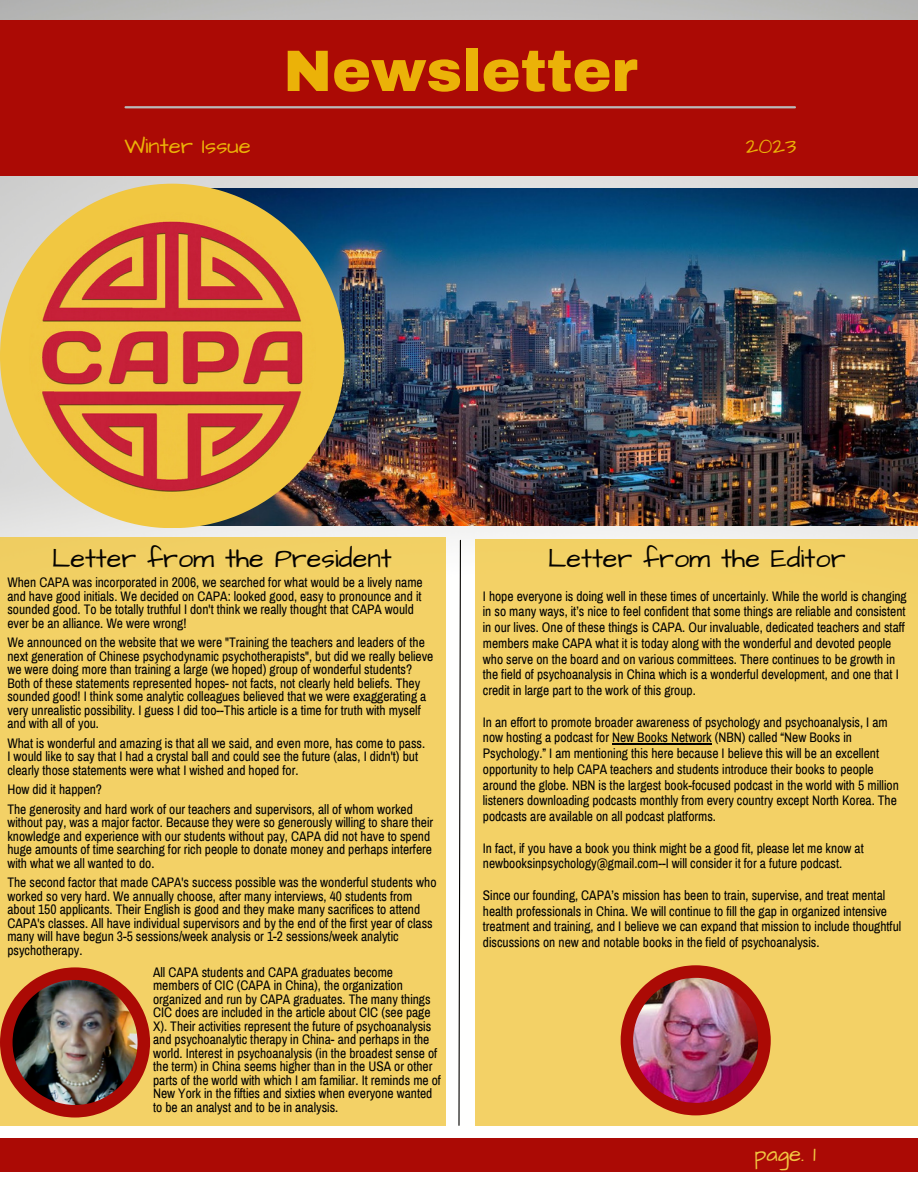
<style>
.page{position:relative;width:918px;height:1188px;background:#fff}
.page>*{position:absolute;margin:0;border:0;box-sizing:border-box;transform-origin:0 0}
.t1{font:900 58.5px "Archivo";color:#ebb208}
.t2{font:27px "Architects Daughter";color:#050300}
.t3{font:22.2px "Architects Daughter";color:#ebb208}
.t4{font:22.2px "Architects Daughter";color:#f1c741}
.t5{font:13.5px/13.5px "Archivo Narrow";color:#000}
</style>
<div class="page">
<img style="left:0;top:0;width:918px;height:1126px">
<img style="left:345px;top:188px;width:573px;height:338px">
<div style="left:0;top:20px;width:918px;height:155px;background:#ab0a05"></div>
<div style="left:0;top:1138px;width:918px;height:34px;background:#ab0a05"></div>
<hr style="left:126px;top:106px;width:669px;height:2px;background:#bababa">
<svg style="left:0;top:184px;width:345px;height:344px"></svg>
<img style="left:29px;top:212px;width:286px;height:287px">
<svg style="left:458px;top:539px;width:4px;height:587px"></svg>
<div style="left:476px;top:539px;width:442px;height:587px;background:#f3d166"></div>
<div style="left:0;top:537px;width:445px;height:589px;background:#f3d166"></div>
<svg style="left:0;top:967px;width:150px;height:151px"></svg>
<img style="left:13px;top:980px;width:125px;height:125px">
<svg style="left:621px;top:965px;width:150px;height:150px"></svg>
<img style="left:633px;top:978px;width:125px;height:125px">
<hr style="left:612px;top:744px;width:100px;height:1px;background:#000">
<h1 class="t1" style="left:283px;top:40px;width:356px">Newsletter</h1>
<h3 class="t3" style="left:124px;top:131px;width:128px">Winter Issue</h3>
<h3 class="t3" style="left:746px;top:131px;width:52px">2023</h3>
<h2 class="t2" style="left:52px;top:540px;width:342px">Letter from the President</h2>
<p class="t5" style="left:7px;top:576px;width:417px">When CAPA was incorporated in 2006, we searched for what would be a lively name and have good initials. We decided on CAPA: looked good, easy to pronounce and it sounded good. To be totally truthful I don't think we really thought that CAPA would ever be an alliance. We were wrong!</p>
<p class="t5" style="left:7px;top:636px;width:428px">We announced on the website that we were "Training the teachers and leaders of the next generation of Chinese psychodynamic psychotherapists", but did we really believe we were doing more than training a large (we hoped) group of wonderful students?<br>Both of these statements represented hopes- not facts, not clearly held beliefs. They sounded good! I think some analytic colleagues believed that we were exaggerating a very unrealistic possibility. I guess I did too--This article is a time for truth with myself and with all of you.</p>
<p class="t5" style="left:7px;top:736px;width:419px">What is wonderful and amazing is that all we said, and even more, has come to pass.<br>I would like to say that I had a crystal ball and could see the future (alas, I didn't) but clearly those statements were what I wished and hoped for.</p>
<p class="t5" style="left:7px;top:780px;width:407px;line-height:19.5px">How did it happen?<br>The generosity and hard work of our teachers and supervisors, all of whom worked</p>
<p class="t5" style="left:7px;top:816px;width:427px">without pay, was a major factor. Because they were so generously willing to share their knowledge and experience with our students without pay, CAPA did not have to spend huge amounts of time searching for rich people to donate money and perhaps interfere with what we all wanted to do.</p>
<p class="t5" style="left:7px;top:876px;width:431px">The second factor that made CAPA's success possible was the wonderful students who worked so very hard. We annually choose, after many interviews, 40 students from about 150 applicants. Their English is good and they make many sacrifices to attend CAPA's classes. All have individual supervisors and by the end of the first year of class many will have begun 3-5 sessions/week analysis or 1-2 sessions/week analytic psychotherapy.</p>
<p class="t5" style="left:153px;top:966px;width:289px">All CAPA students and CAPA graduates become members of CIC (CAPA in China), the organization organized and run by CAPA graduates. The many things CIC does are included in the article about CIC (see page X). Their activities represent the future of psychoanalysis and psychoanalytic therapy in China- and perhaps in the world. Interest in psychoanalysis (in the broadest sense of the term) in China seems higher than in the USA or other parts of the world with which I am familiar. It reminds me of New York in the fifties and sixties when everyone wanted to be an analyst and to be in analysis.</p>
<h2 class="t2" style="left:548px;top:540px;width:299px">Letter from the Editor</h2>
<p class="t5" style="left:483px;top:588px;width:425px;line-height:15.8px">I hope everyone is doing well in these times of uncertainly. While the world is changing in so many ways, it’s nice to feel confident that some things are reliable and consistent in our lives. One of these things is CAPA. Our invaluable, dedicated teachers and staff members make CAPA what it is today along with the wonderful and devoted people who serve on the board and on various committees. There continues to be growth in the field of psychoanalysis in China which is a wonderful development, and one that I credit in large part to the work of this group.</p>
<p class="t5" style="left:483px;top:714px;width:417px;line-height:15.8px">In an effort to promote broader awareness of psychology and psychoanalysis, I am now hosting a podcast for New Books Network (NBN) called “New Books in Psychology.” I am mentioning this here because I believe this will be an excellent opportunity to help CAPA teachers and students introduce their books to people around the globe. NBN is the largest book-focused podcast in the world with 5 million listeners downloading podcasts monthly from every country except North Korea. The podcasts are available on all podcast platforms.</p>
<p class="t5" style="left:483px;top:840px;width:382px;line-height:15.8px">In fact, if you have a book you think might be a good fit, please let me know at newbooksinpsychology@gmail.com--I will consider it for a future podcast.</p>
<p class="t5" style="left:483px;top:888px;width:420px;line-height:15.8px">Since our founding, CAPA’s mission has been to train, supervise, and treat mental health professionals in China. We will continue to fill the gap in organized intensive treatment and training, and I believe we can expand that mission to include thoughtful discussions on new and notable books in the field of psychoanalysis.</p>
<h3 class="t4" style="left:754px;top:1139px;width:63px">page. 1</h3>
</div>
